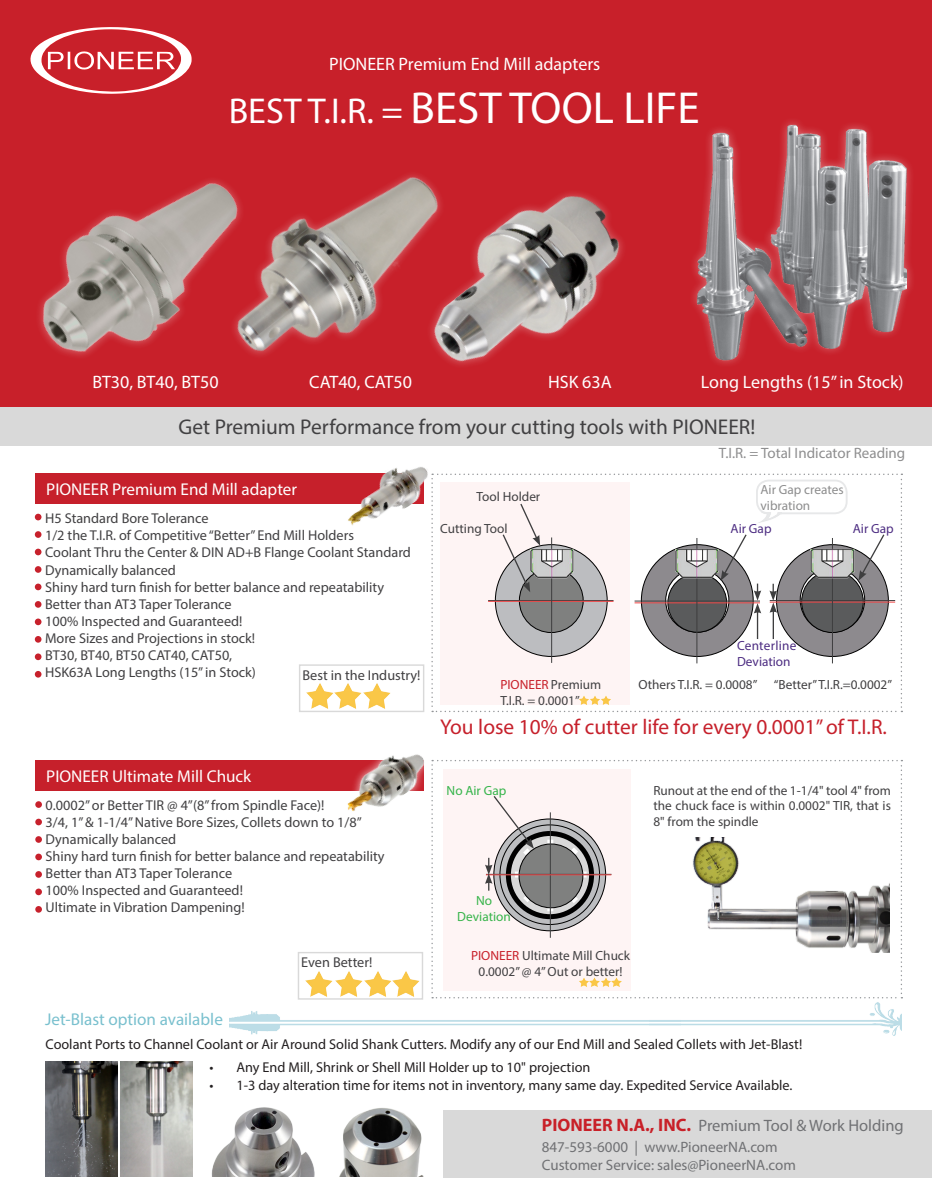
<style>
.page{position:relative;width:932px;height:1202px;background:#fff}
.page>*{position:absolute;margin:0;border:0;box-sizing:border-box;transform-origin:0 0}
.t1{font:45px "Myriad Pro";color:#fff}
.t2{font:21.3px "Myriad Pro";color:#414042}
.t3{font:21.3px "Myriad Pro";color:#c6202b}
.t4{font:18px "Myriad Pro";color:#fff}
.t5{font:17.1px "Myriad Pro";color:#fff}
.t6{font:17.1px "Myriad Pro";color:#79c0ce}
.t7{font:16.5px "Myriad Pro";color:#707174}
.t8{font:15px "Myriad Pro";color:#707174}
.t9{font:15px "Myriad Pro";color:#8e8e8f}
.t10{font:14.25px/17.1px "Myriad Pro";color:#414042}
.t11{font:14.25px "Myriad Pro";color:#231f20}
.t12{font:13.2px/15.9px "Myriad Pro";color:#414042}
.t13{font:13.2px/15.9px "Myriad Pro";color:#4d2d82}
.t14{font:13.2px/15.9px "Myriad Pro";color:#414142}
.t15{font:13.2px/15.9px "Myriad Pro";color:#37b44a;text-align:center}
.t16{font:13.2px "Myriad Pro";color:#35b44a}
.s1{font-size:36px}
.s2{color:#c8202a}
.s3{font-weight:700;font-size:18px;color:#c82028}
</style>
<div class="page">
<div style="left:0;top:0;width:932px;height:407px;background:#c8202a"></div>
<div style="left:0;top:407px;width:932px;height:39px;background:#d9d9d9"></div>
<img style="left:46px;top:1061px;width:72px;height:115px">
<img style="left:120px;top:1061px;width:72px;height:115px">
<div style="left:443px;top:1110px;width:489px;height:68px;background:#d9d9d9"></div>
<svg style="left:30px;top:27px;width:162px;height:67px"></svg>
<div style="left:35px;top:760px;width:389px;height:30px;background:#c6202b"></div>
<div style="left:35px;top:473px;width:388px;height:31px;background:#c6202b"></div>
<div style="left:299px;top:664px;width:125px;height:48px;border:1px solid #d9d9d9"></div>
<svg style="left:35px;top:514px;width:6px;height:6px"></svg>
<div style="left:35px;top:531px;width:6px;height:7px;background:#c7212c;border-radius:50%"></div>
<div style="left:35px;top:548px;width:6px;height:7px;background:#c7212c;border-radius:50%"></div>
<div style="left:35px;top:566px;width:6px;height:7px;background:#c7212c;border-radius:50%"></div>
<div style="left:35px;top:583px;width:6px;height:7px;background:#c7212c;border-radius:50%"></div>
<svg style="left:35px;top:601px;width:6px;height:6px"></svg>
<div style="left:35px;top:618px;width:6px;height:7px;background:#c7212c;border-radius:50%"></div>
<svg style="left:35px;top:636px;width:6px;height:6px"></svg>
<div style="left:35px;top:653px;width:6px;height:7px;background:#c7212c;border-radius:50%"></div>
<svg style="left:35px;top:671px;width:6px;height:6px"></svg>
<div style="left:35px;top:801px;width:7px;height:7px;background:#c7212c;border-radius:50%"></div>
<div style="left:35px;top:818px;width:7px;height:7px;background:#c7212c;border-radius:50%"></div>
<div style="left:35px;top:836px;width:7px;height:6px;background:#c7212c;border-radius:50%"></div>
<div style="left:35px;top:853px;width:7px;height:7px;background:#c7212c;border-radius:50%"></div>
<div style="left:35px;top:871px;width:7px;height:6px;background:#c7212c;border-radius:50%"></div>
<div style="left:35px;top:888px;width:7px;height:7px;background:#c7212c;border-radius:50%"></div>
<div style="left:35px;top:906px;width:7px;height:6px;background:#c7212c;border-radius:50%"></div>
<img style="left:211px;top:1107px;width:104px;height:69px">
<img style="left:230px;top:974px;width:419px;height:61px">
<img style="left:649px;top:998px;width:252px;height:38px">
<img style="left:339px;top:1108px;width:84px;height:68px">
<img style="left:39px;top:188px;width:154px;height:168px">
<svg style="left:193px;top:185px;width:6px;height:90px"></svg>
<img style="left:199px;top:180px;width:190px;height:175px">
<div style="left:688px;top:116px;width:228px;height:253px;background:#fff;opacity:.4"></div>
<img style="left:694px;top:123px;width:212px;height:238px">
<img style="left:389px;top:175px;width:234px;height:190px">
<img style="left:348px;top:467px;width:80px;height:59px">
<img style="left:304px;top:683px;width:28px;height:29px">
<img style="left:332px;top:683px;width:29px;height:29px">
<img style="left:361px;top:683px;width:32px;height:29px">
<svg style="left:324px;top:754px;width:578px;height:244px"></svg>
<svg style="left:431px;top:473px;width:471px;height:239px"></svg>
<p class="t4" style="left:329px;top:53px;width:272px">PIONEER Premium End Mill adapters</p>
<p class="t1" style="left:229px;top:80px;width:472px"><span class="s1">BEST T.I.R. =</span> BEST TOOL LIFE</p>
<p class="t4" style="left:92px;top:371px;width:128px">BT30, BT40, BT50</p>
<p class="t4" style="left:309px;top:371px;width:104px">CAT40, CAT50</p>
<p class="t4" style="left:548px;top:371px;width:65px">HSK 63A</p>
<p class="t4" style="left:701px;top:371px;width:204px">Long Lengths (15” in Stock)</p>
<p class="t2" style="left:178px;top:414px;width:578px">Get Premium Performance from your cutting tools with PIONEER!</p>
<p class="t5" style="left:46px;top:479px;width:252px">PIONEER Premium End Mill adapter</p>
<p class="t10" style="left:45px;top:509px;width:165px">H5 Standard Bore Tolerance</p>
<p class="t10" style="left:45px;top:527px;width:310px">1/2 the T.I.R. of Competitive “Better” End Mill Holders</p>
<p class="t10" style="left:45px;top:544px;width:367px">Coolant Thru the Center &amp; DIN AD+B Flange Coolant Standard</p>
<p class="t10" style="left:45px;top:561px;width:132px">Dynamically balanced</p>
<p class="t10" style="left:45px;top:578px;width:340px">Shiny hard turn finish for better balance and repeatability</p>
<p class="t10" style="left:45px;top:595px;width:188px">Better than AT3 Taper Tolerance</p>
<p class="t10" style="left:45px;top:612px;width:199px">100% Inspected and Guaranteed!</p>
<p class="t10" style="left:45px;top:629px;width:212px">More Sizes and Projections in stock!</p>
<p class="t10" style="left:45px;top:646px;width:212px">BT30, BT40, BT50 CAT40, CAT50,<br>HSK63A Long Lengths (15” in Stock)</p>
<p class="t10" style="left:302px;top:666px;width:120px">Best in the Industry!</p>
<p class="t5" style="left:46px;top:765px;width:206px">PIONEER Ultimate Mill Chuck</p>
<p class="t10" style="left:46px;top:796px;width:280px">0.0002” or Better TIR @ 4”(8” from Spindle Face)!</p>
<p class="t10" style="left:46px;top:813px;width:318px">3/4, 1” &amp; 1-1/4” Native Bore Sizes, Collets down to 1/8”</p>
<p class="t10" style="left:46px;top:830px;width:132px">Dynamically balanced</p>
<p class="t10" style="left:46px;top:847px;width:340px">Shiny hard turn finish for better balance and repeatability</p>
<p class="t10" style="left:46px;top:864px;width:188px">Better than AT3 Taper Tolerance</p>
<p class="t10" style="left:46px;top:881px;width:199px">100% Inspected and Guaranteed!</p>
<p class="t10" style="left:46px;top:898px;width:201px">Ultimate in Vibration Dampening!</p>
<p class="t6" style="left:45px;top:1008px;width:179px">Jet-Blast option available</p>
<p class="t10" style="left:301px;top:953px;width:73px">Even Better!</p>
<p class="t12" style="left:476px;top:488px;width:65px">Tool Holder</p>
<p class="t12" style="left:440px;top:520px;width:69px">Cutting Tool</p>
<p class="t9" style="left:718px;top:444px;width:188px">T.I.R. = Total Indicator Reading</p>
<p class="t14" style="left:760px;top:481px;width:85px">Air Gap creates vibration</p>
<p class="t13" style="left:730px;top:520px;width:42px">Air Gap</p>
<p class="t13" style="left:852px;top:520px;width:42px">Air Gap</p>
<p class="t12" style="left:500px;top:676px;width:102px"><span class="s2">PIONEER</span> Premium<br>T.I.R. = 0.0001”</p>
<p class="t13" style="left:737px;top:637px;width:61px">Centerline<br>Deviation</p>
<p class="t12" style="left:638px;top:676px;width:120px">Others T.I.R. = 0.0008”</p>
<p class="t12" style="left:773px;top:676px;width:120px">“Better” T.I.R.=0.0002”</p>
<p class="t3" style="left:440px;top:713px;width:448px">You lose 10% of cutter life for every 0.0001” of T.I.R.</p>
<p class="t16" style="left:446px;top:782px;width:61px">No Air Gap</p>
<p class="t12" style="left:653px;top:782px;width:239px;text-align:justify">Runout at the end of the 1-1/4" tool 4" from the chuck face is within 0.0002" TIR, that is 8" from the spindle</p>
<p class="t15" style="left:457px;top:892px;width:55px">No<br>Deviation</p>
<p class="t12" style="left:471px;top:947px;width:161px;text-align:center"><span class="s2">PIONEER</span> Ultimate Mill Chuck<br>0.0002” @ 4” Out or better!</p>
<p class="t11" style="left:46px;top:1035px;width:758px">Coolant Ports to Channel Coolant or Air Around Solid Shank Cutters. Modify any of our End Mill and Sealed Collets with Jet-Blast!</p>
<p class="t11" style="left:209px;top:1058px;width:382px">• Any End Mill, Shrink or Shell Mill Holder up to 10" projection</p>
<p class="t11" style="left:209px;top:1076px;width:584px">• 1-3 day alteration time for items not in inventory, many same day. Expedited Service Available.</p>
<p class="t7" style="left:542px;top:1115px;width:363px"><span class="s3">PIONEER N.A., INC.</span> Premium Tool &amp; Work Holding</p>
<p class="t8" style="left:542px;top:1138px;width:237px">847-593-6000 | www.PioneerNA.com</p>
<p class="t8" style="left:542px;top:1156px;width:255px">Customer Service: sales@PioneerNA.com</p>
</div>
